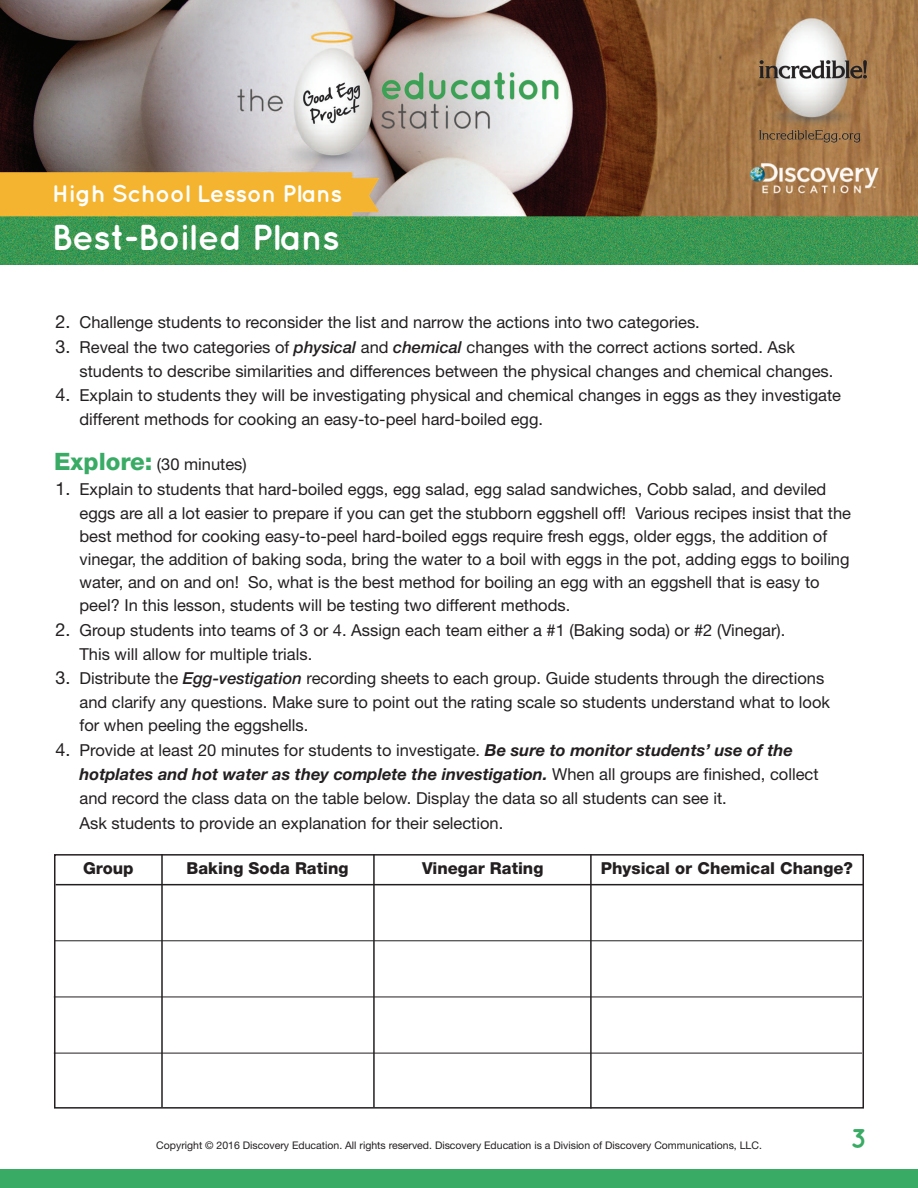
<style>
.page{position:relative;width:918px;height:1188px;background:#fff}
.page>*{position:absolute;margin:0;border:0;box-sizing:border-box;transform-origin:0 0}
.t1{font:700 36px "Quicksand";letter-spacing:-.025em;color:#fff}
.t2{font:700 27px "Quicksand";color:#39ab65}
.t3{font:700 24px "Quicksand";letter-spacing:-.015em;color:#fff}
.t4{font:16.5px/23.2px "Helvetica Neue";color:#231f20}
.t5{font:italic 700 16.5px "Helvetica Neue LT Std";color:#231f20}
.t6{font:800 16.5px "Helvetica Neue";color:#231f20}
.t7{font:10.5px "Helvetica Neue";color:#231f20}
.s1{font-size:18px}
.s2{font-weight:500;font-style:italic}
.s3{font-weight:800;font-size:24px;color:#39ab65}
.s4{font-family:"Helvetica Neue LT Std";font-weight:700;font-style:italic}
.s5{font-family:"Helvetica Neue";font-weight:400;font-style:normal}
</style>
<div class="page">
<img style="left:0;top:0;width:918px;height:265px">
<div style="left:0;top:1170px;width:918px;height:18px;background:#39ab65"></div>
<div style="left:54px;top:854px;width:810px;height:255px;border:2px solid #231f20"></div>
<hr style="left:56px;top:884px;width:808px;height:1px;background:#231f20">
<hr style="left:161px;top:854px;width:2px;height:253px;background:#231f20">
<hr style="left:373px;top:854px;width:2px;height:253px;background:#231f20">
<hr style="left:590px;top:854px;width:2px;height:255px;background:#231f20">
<hr style="left:55px;top:940px;width:807px;height:1px;background:#231f20">
<hr style="left:54px;top:997px;width:808px;height:1px;background:#231f20">
<hr style="left:54px;top:1053px;width:808px;height:1px;background:#231f20">
<h3 class="t3" style="left:52px;top:186px;width:292px">High School Lesson Plans</h3>
<h1 class="t1" style="left:52px;top:225px;width:290px">Best-Boiled Plans</h1>
<p class="t4" style="left:56px;top:310px;width:646px"><span class="s1">2.</span> Challenge students to reconsider the list and narrow the actions into two categories.</p>
<p class="t4" style="left:80px;top:335px;width:755px;line-height:23.9px;text-indent:-24px"><span class="s1">3.</span> Reveal the two categories of <span class="s2">physical</span> and <span class="s2">chemical</span> changes with the correct actions sorted. Ask students to describe similarities and differences between the physical changes and chemical changes.</p>
<p class="t4" style="left:80px;top:383px;width:763px;line-height:23.9px;text-indent:-24px"><span class="s1">4.</span> Explain to students they will be investigating physical and chemical changes in eggs as they investigate different methods for cooking an easy-to-peel hard-boiled egg.</p>
<p class="t4" style="left:54px;top:452px;width:194px"><span class="s3">Explore:</span> (30 minutes)</p>
<p class="t4" style="left:80px;top:477px;width:773px;text-indent:-24px"><span class="s1">1.</span> Explain to students that hard-boiled eggs, egg salad, egg salad sandwiches, Cobb salad, and deviled eggs are all a lot easier to prepare if you can get the stubborn eggshell off! Various recipes insist that the best method for cooking easy-to-peel hard-boiled eggs require fresh eggs, older eggs, the addition of vinegar, the addition of baking soda, bring the water to a boil with eggs in the pot, adding eggs to boiling water, and on and on! So, what is the best method for boiling an egg with an eggshell that is easy to peel? In this lesson, students will be testing two different methods.</p>
<p class="t4" style="left:80px;top:618px;width:708px;line-height:23.9px;text-indent:-24px"><span class="s1">2.</span> Group students into teams of 3 or 4. Assign each team either a #1 (Baking soda) or #2 (Vinegar).<br>This will allow for multiple trials.</p>
<p class="t4" style="left:80px;top:666px;width:752px;text-indent:-24px"><span class="s1">3.</span> Distribute the <span class="s2">Egg-vestigation</span> recording sheets to each group. Guide students through the directions and clarify any questions. Make sure to point out the rating scale so students understand what to look for when peeling the eggshells.</p>
<p class="t4" style="left:56px;top:738px;width:739px"><span class="s1">4.</span> Provide at least 20 minutes for students to investigate. <span class="s4">Be sure to monitor students’ use of the</span></p>
<p class="t5" style="left:80px;top:768px;width:741px">hotplates and hot water as they complete the investigation. <span class="s5">When all groups are finished, collect</span></p>
<p class="t4" style="left:80px;top:786px;width:649px;line-height:24.6px">and record the class data on the table below. Display the data so all students can see it.<br>Ask students to provide an explanation for their selection.</p>
<p class="t6" style="left:83px;top:862px;width:52px">Group</p>
<p class="t6" style="left:187px;top:862px;width:163px">Baking Soda Rating</p>
<p class="t6" style="left:422px;top:862px;width:123px">Vinegar Rating</p>
<p class="t6" style="left:601px;top:862px;width:253px">Physical or Chemical Change?</p>
<p class="t7" style="left:156px;top:1139px;width:607px">Copyright © 2016 Discovery Education. All rights reserved. Discovery Education is a Division of Discovery Communications, LLC.</p>
<h2 class="t2" style="left:850px;top:1129px;width:18px">3</h2>
</div>
